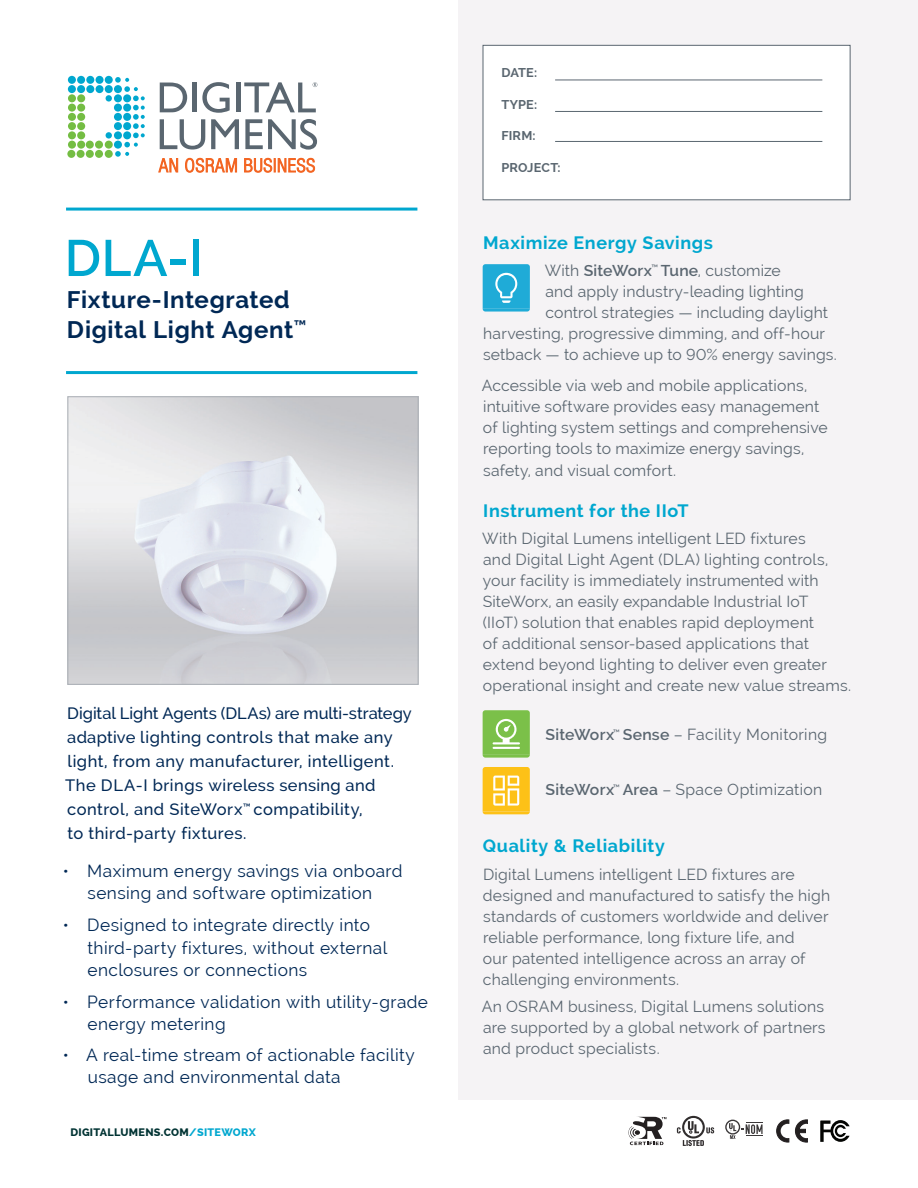
<style>
.page{position:relative;width:918px;height:1188px;background:#fff}
.page>*{position:absolute;margin:0;border:0;box-sizing:border-box;transform-origin:0 0}
.t1{font:600 51px "Raleway";color:#00a7cf}
.t2{font:700 24px/30px "Raleway";letter-spacing:.025em;color:#002855}
.Body_Callout_12_14{font:700 18px "Raleway";letter-spacing:.035em;color:#00a7cf}
.Body_bullet_list_10{font:700 18px "Raleway";letter-spacing:.035em;color:#00a7cf}
.t3{font:17.25px/22.5px "Raleway";letter-spacing:.025em;color:#002855}
.Body_intro_12_16_med{font:500 16.5px/24px "Raleway";letter-spacing:.025em;color:#002855}
.Body_bullet_list_10-2{font:15.75px/21px "Raleway";letter-spacing:.015em;color:#5a6670}
.marketing_copy{font:15.75px/21px "Raleway";letter-spacing:.01em;color:#5a6670}
.Body_10_15{font:700 12.75px "Raleway";letter-spacing:.005em;color:#5a6670}
.t4{font:800 10.8px "Raleway";letter-spacing:.025em;color:#033}
.s1{color:#00a7cf}
.s2{font-weight:600}
</style>
<div class="page">
<hr style="left:66px;top:371px;width:351px;height:3px;background:#00a7cf">
<hr style="left:66px;top:208px;width:351px;height:3px;background:#00a7cf">
<svg style="left:160px;top:83px;width:27px;height:29px"></svg>
<hr style="left:193px;top:83px;width:4px;height:29px;background:#5a6670">
<svg style="left:202px;top:82px;width:28px;height:31px"></svg>
<hr style="left:236px;top:83px;width:4px;height:29px;background:#5a6670">
<svg style="left:244px;top:82px;width:73px;height:30px"></svg>
<div style="left:68px;top:94px;width:8px;height:8px;background:#74bd43;border-radius:50%"></div>
<div style="left:77px;top:94px;width:8px;height:8px;background:#74bd43;border-radius:50%"></div>
<div style="left:68px;top:104px;width:8px;height:8px;background:#74bd43;border-radius:50%"></div>
<div style="left:77px;top:104px;width:8px;height:8px;background:#74bd43;border-radius:50%"></div>
<div style="left:68px;top:113px;width:8px;height:8px;background:#74bd43;border-radius:50%"></div>
<div style="left:77px;top:113px;width:8px;height:8px;background:#74bd43;border-radius:50%"></div>
<div style="left:68px;top:122px;width:8px;height:8px;background:#74bd43;border-radius:50%"></div>
<div style="left:77px;top:122px;width:8px;height:8px;background:#74bd43;border-radius:50%"></div>
<div style="left:68px;top:131px;width:8px;height:8px;background:#74bd43;border-radius:50%"></div>
<div style="left:77px;top:131px;width:8px;height:8px;background:#74bd43;border-radius:50%"></div>
<div style="left:68px;top:141px;width:8px;height:8px;background:#74bd43;border-radius:50%"></div>
<div style="left:77px;top:141px;width:8px;height:8px;background:#74bd43;border-radius:50%"></div>
<div style="left:86px;top:141px;width:8px;height:8px;background:#74bd43;border-radius:50%"></div>
<div style="left:95px;top:141px;width:8px;height:8px;background:#74bd43;border-radius:50%"></div>
<div style="left:67px;top:150px;width:8px;height:8px;background:#74bd43;border-radius:50%"></div>
<div style="left:77px;top:150px;width:8px;height:8px;background:#74bd43;border-radius:50%"></div>
<div style="left:86px;top:150px;width:8px;height:8px;background:#74bd43;border-radius:50%"></div>
<div style="left:95px;top:150px;width:8px;height:8px;background:#74bd43;border-radius:50%"></div>
<div style="left:105px;top:141px;width:8px;height:8px;background:#74bd43;border-radius:50%"></div>
<div style="left:105px;top:150px;width:8px;height:8px;background:#74bd43;border-radius:50%"></div>
<div style="left:68px;top:76px;width:8px;height:8px;background:#00a7cf;border-radius:50%"></div>
<div style="left:77px;top:76px;width:8px;height:8px;background:#00a7cf;border-radius:50%"></div>
<div style="left:86px;top:76px;width:8px;height:8px;background:#00a7cf;border-radius:50%"></div>
<div style="left:96px;top:76px;width:8px;height:8px;background:#00a7cf;border-radius:50%"></div>
<div style="left:105px;top:76px;width:8px;height:8px;background:#00a7cf;border-radius:50%"></div>
<div style="left:68px;top:85px;width:8px;height:8px;background:#00a7cf;border-radius:50%"></div>
<div style="left:77px;top:85px;width:8px;height:8px;background:#00a7cf;border-radius:50%"></div>
<div style="left:86px;top:85px;width:8px;height:8px;background:#00a7cf;border-radius:50%"></div>
<div style="left:96px;top:85px;width:8px;height:8px;background:#00a7cf;border-radius:50%"></div>
<div style="left:105px;top:85px;width:8px;height:8px;background:#00a7cf;border-radius:50%"></div>
<div style="left:106px;top:95px;width:6px;height:7px;background:#00a7cf;border-radius:50%"></div>
<div style="left:106px;top:132px;width:6px;height:7px;background:#00a7cf;border-radius:50%"></div>
<svg style="left:115px;top:77px;width:30px;height:80px"></svg>
<svg style="left:158px;top:119px;width:159px;height:54px"></svg>
<div style="left:459px;top:0;width:459px;height:1099px;background:#f5f3f5"></div>
<svg style="left:483px;top:264px;width:47px;height:48px;background:#34b2da"></svg>
<svg style="left:483px;top:710px;width:47px;height:48px;background:#8ec863"></svg>
<svg style="left:483px;top:767px;width:47px;height:47px;background:#fdcb3e"></svg>
<div style="left:483px;top:45px;width:368px;height:155px;background:#fff;border:1px solid #5a6670"></div>
<hr style="left:555px;top:80px;width:267px;height:1px;background:#5a6670">
<hr style="left:555px;top:111px;width:267px;height:1px;background:#5a6670">
<hr style="left:555px;top:141px;width:267px;height:1px;background:#5a6670">
<img style="left:70px;top:484px;width:346px;height:199px">
<div style="left:68px;top:396px;width:350px;height:289px;border:1px solid #aaafb5"></div>
<svg style="left:677px;top:1116px;width:37px;height:30px"></svg>
<svg style="left:820px;top:1120px;width:30px;height:22px"></svg>
<svg style="left:725px;top:1120px;width:38px;height:19px"></svg>
<svg style="left:795px;top:1120px;width:13px;height:22px"></svg>
<svg style="left:777px;top:1120px;width:12px;height:22px"></svg>
<svg style="left:628px;top:1117px;width:38px;height:28px"></svg>
<p class="t1" style="left:65px;top:229px;width:140px">DLA-I</p>
<p class="t2" style="left:67px;top:285px;width:241px">Fixture-Integrated<br>Digital Light Agent<sup>™</sup></p>
<p class="Body_intro_12_16_med" style="left:65px;top:702px;width:348px">Digital Light Agents (DLAs) are multi-strategy adaptive lighting controls that make any light, from any manufacturer, intelligent.<br>The DLA-I brings wireless sensing and control, and SiteWorx<sup>™</sup> compatibility,<br>to third-party fixtures.</p>
<p class="t3" style="left:63px;top:859px;width:341px;text-align:center">• Maximum energy savings via onboard sensing and software optimization</p>
<p class="t3" style="left:87px;top:914px;width:301px;text-indent:-25px">• Designed to integrate directly into third-party fixtures, without external enclosures or connections</p>
<p class="t3" style="left:88px;top:990px;width:342px;text-indent:-25px">• Performance validation with utility-grade energy metering</p>
<p class="t3" style="left:88px;top:1043px;width:329px;text-indent:-25px">• A real-time stream of actionable facility usage and environmental data</p>
<p class="t4" style="left:70px;top:1126px;width:187px">DIGITALLUMENS.COM<span class="s1">/SITEWORX</span></p>
<p class="Body_10_15" style="left:501px;top:65px;width:37px">DATE:</p>
<p class="Body_10_15" style="left:501px;top:97px;width:37px">TYPE:</p>
<p class="Body_10_15" style="left:501px;top:128px;width:36px">FIRM:</p>
<p class="Body_10_15" style="left:501px;top:160px;width:61px">PROJECT:</p>
<p class="Body_Callout_12_14" style="left:483px;top:233px;width:231px">Maximize Energy Savings</p>
<p class="marketing_copy" style="left:545px;top:260px;width:238px">With <span class="s2">SiteWorx</span><sup>™</sup> <span class="s2">Tune</span>, customize</p>
<p class="marketing_copy" style="left:546px;top:281px;width:260px">and apply industry-leading lighting</p>
<p class="marketing_copy" style="left:545px;top:302px;width:284px">control strategies — including daylight</p>
<p class="marketing_copy" style="left:483px;top:323px;width:343px">harvesting, progressive dimming, and off-hour</p>
<p class="marketing_copy" style="left:483px;top:344px;width:355px">setback — to achieve up to 90% energy savings.</p>
<p class="marketing_copy" style="left:482px;top:375px;width:348px">Accessible via web and mobile applications, intuitive software provides easy management of lighting system settings and comprehensive reporting tools to maximize energy savings,</p>
<p class="marketing_copy" style="left:483px;top:460px;width:194px">safety, and visual comfort.</p>
<p class="Body_Callout_12_14" style="left:483px;top:500px;width:207px">Instrument for the IIoT</p>
<p class="Body_bullet_list_10-2" style="left:482px;top:528px;width:370px">With Digital Lumens intelligent LED fixtures<br>and Digital Light Agent (DLA) lighting controls, your facility is immediately instrumented with SiteWorx, an easily expandable Industrial IoT<br>(IIoT) solution that enables rapid deployment<br>of additional sensor-based applications that extend beyond lighting to deliver even greater operational insight and create new value streams.</p>
<p class="Body_bullet_list_10-2" style="left:545px;top:724px;width:283px"><span class="s2">SiteWorx</span><sup>™</sup> <span class="s2">Sense</span> – Facility Monitoring</p>
<p class="Body_bullet_list_10-2" style="left:545px;top:779px;width:279px"><span class="s2">SiteWorx</span><sup>™</sup> <span class="s2">Area</span> – Space Optimization</p>
<p class="Body_bullet_list_10" style="left:483px;top:836px;width:184px">Quality &amp; Reliability</p>
<p class="Body_bullet_list_10-2" style="left:483px;top:864px;width:349px">Digital Lumens intelligent LED fixtures are designed and manufactured to satisfy the high standards of customers worldwide and deliver reliable performance, long fixture life, and<br>our patented intelligence across an array of challenging environments.</p>
<p class="Body_bullet_list_10-2" style="left:482px;top:996px;width:345px;text-align:justify">An OSRAM business, Digital Lumens solutions are supported by a global network of partners and product specialists.</p>
</div>
